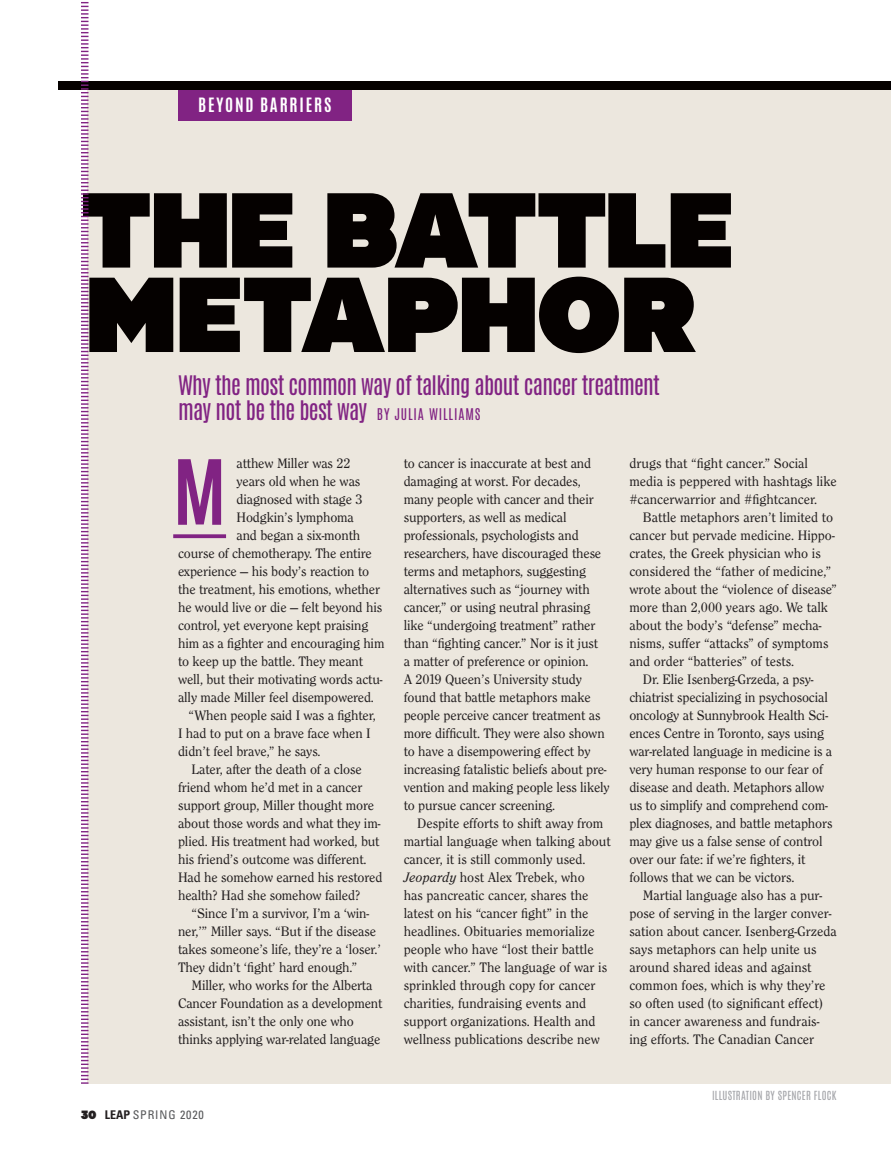
<style>
.page{position:relative;width:891px;height:1161px;background:#fff}
.page>*{position:absolute;margin:0;border:0;box-sizing:border-box;transform-origin:0 0}
.t1{font:106.2px/84.4px "Pepi Ultra";letter-spacing:-.005em;color:#050100}
.t2{font:700 76.35px "Antonio";color:#812383}
.t3{font:22.5px/25.5px "Antonio";letter-spacing:-.03em;color:#812383}
.t4{font:700 16.5px "Antonio";letter-spacing:.11em;color:#fff}
.t5{font:14.25px/18px "Clearface";letter-spacing:-.01em;color:#231f20}
.t6{font:condensed 12px "Univers";letter-spacing:.07em;color:#57585a}
.t7{font:10.5px "Antonio";letter-spacing:.02em;color:#a5a6aa}
.s1{font-size:13.5px}
.s2{font-family:"Pepi Ultra";font-stretch:normal;color:#231f20}
.s3{font-weight:700;color:#231f20}
.s4{font-style:italic}
</style>
<div class="page">
<div style="left:87px;top:81px;width:804px;height:1003px;background:#ece7de"></div>
<div style="left:179px;top:84px;width:173px;height:37px;background:#812383"></div>
<svg style="left:173px;top:534px;width:53px;height:4px"></svg>
<div style="left:58px;top:81px;width:833px;height:8px;background:#050100"></div>
<svg style="left:80px;top:2px;width:10px;height:1082px"></svg>
<p class="t4" style="left:198px;top:93px;width:135px">BEYOND BARRIERS</p>
<h1 class="t1" style="left:85px;top:185px;width:650px">THE BATTLE<br>METAPHOR</h1>
<h3 class="t3" style="left:178px;top:372px;width:483px">Why the most common way of talking about cancer treatment may not be the best way <span class="s1">BY JULIA WILLIAMS</span></h3>
<p class="t5" style="left:237px;top:455px;width:116px">atthew Miller was 22</p>
<p class="t5" style="left:237px;top:473px;width:125px">years old when he was</p>
<p class="t5" style="left:237px;top:491px;width:127px">diagnosed with stage 3</p>
<p class="t5" style="left:237px;top:509px;width:119px">Hodgkin’s lymphoma</p>
<p class="t5" style="left:237px;top:527px;width:125px">and began a six-month</p>
<p class="t5" style="left:178px;top:545px;width:195px">course of chemotherapy. The entire</p>
<p class="t5" style="left:178px;top:563px;width:193px">experience — his body’s reaction to</p>
<p class="t5" style="left:178px;top:581px;width:204px">the treatment, his emotions, whether</p>
<p class="t5" style="left:178px;top:599px;width:206px">he would live or die — felt beyond his</p>
<p class="t5" style="left:178px;top:617px;width:192px">control, yet everyone kept praising</p>
<p class="t5" style="left:178px;top:635px;width:208px">him as a fighter and encouraging him</p>
<p class="t5" style="left:178px;top:653px;width:187px">to keep up the battle. They meant</p>
<p class="t5" style="left:178px;top:671px;width:206px">well, but their motivating words actu-</p>
<p class="t5" style="left:178px;top:689px;width:197px">ally made Miller feel disempowered.</p>
<p class="t5" style="left:189px;top:707px;width:189px">“When people said I was a fighter,</p>
<p class="t5" style="left:178px;top:725px;width:194px">I had to put on a brave face when I</p>
<p class="t5" style="left:178px;top:743px;width:144px">didn’t feel brave,” he says.</p>
<p class="t5" style="left:192px;top:761px;width:172px">Later, after the death of a close</p>
<p class="t5" style="left:178px;top:779px;width:186px">friend whom he’d met in a cancer</p>
<p class="t5" style="left:178px;top:797px;width:197px">support group, Miller thought more</p>
<p class="t5" style="left:178px;top:815px;width:204px">about those words and what they im-</p>
<p class="t5" style="left:178px;top:833px;width:203px">plied. His treatment had worked, but</p>
<p class="t5" style="left:178px;top:851px;width:190px">his friend’s outcome was different.</p>
<p class="t5" style="left:178px;top:869px;width:206px">Had he somehow earned his restored</p>
<p class="t5" style="left:178px;top:887px;width:184px">health? Had she somehow failed?</p>
<p class="t5" style="left:192px;top:905px;width:179px">“Since I’m a survivor, I’m a ‘win-</p>
<p class="t5" style="left:178px;top:923px;width:199px">ner,’” Miller says. “But if the disease</p>
<p class="t5" style="left:178px;top:941px;width:204px">takes someone’s life, they’re a ‘loser.’</p>
<p class="t5" style="left:178px;top:959px;width:181px">They didn’t ‘fight’ hard enough.”</p>
<p class="t5" style="left:192px;top:977px;width:182px">Miller, who works for the Alberta</p>
<p class="t5" style="left:178px;top:995px;width:206px">Cancer Foundation as a development</p>
<p class="t5" style="left:178px;top:1013px;width:177px">assistant, isn’t the only one who</p>
<p class="t5" style="left:178px;top:1031px;width:204px">thinks applying war-related language</p>
<h2 class="t2" style="left:173px;top:434px;width:54px">M</h2>
<p class="t6" style="left:81px;top:1108px;width:124px"><span class="s2">30</span> <span class="s3">LEAP</span> SPRING 2020</p>
<p class="t5" style="left:404px;top:455px;width:208px">to cancer is inaccurate at best and damaging at worst. For decades, many people with cancer and their supporters, as well as medical professionals, psychologists and researchers, have discouraged these terms and metaphors, suggesting alternatives such as “journey with cancer,” or using neutral phrasing like “undergoing treatment” rather than “fighting cancer.” Nor is it just<br>a matter of preference or opinion.<br>A 2019 Queen’s University study found that battle metaphors make people perceive cancer treatment as more difficult. They were also shown to have a disempowering effect by increasing fatalistic beliefs about pre&shy;vention and making people less likely to pursue cancer screening.</p>
<p class="t5" style="left:404px;top:815px;width:209px;text-indent:13px">Despite efforts to shift away from martial language when talking about cancer, it is still commonly used.<br><span class="s4">Jeopardy</span> host Alex Trebek, who<br>has pancreatic cancer, shares the latest on his “cancer fight” in the headlines. Obituaries memorialize people who have “lost their battle with cancer.” The language of war is sprinkled through copy for cancer charities, fundraising events and support organizations. Health and wellness publications describe new</p>
<p class="t5" style="left:629px;top:455px;width:209px">drugs that “fight cancer.” Social media is peppered with hashtags like #cancerwarrior and #fightcancer.</p>
<p class="t5" style="left:643px;top:509px;width:192px">Battle metaphors aren’t limited to</p>
<p class="t5" style="left:629px;top:527px;width:207px">cancer but pervade medicine. Hippo-</p>
<p class="t5" style="left:629px;top:545px;width:193px">crates, the Greek physician who is</p>
<p class="t5" style="left:629px;top:563px;width:204px">considered the “father of medicine,”</p>
<p class="t5" style="left:629px;top:581px;width:209px">wrote about the “violence of disease”</p>
<p class="t5" style="left:629px;top:599px;width:200px">more than 2,000 years ago. We talk</p>
<p class="t5" style="left:629px;top:617px;width:194px">about the body’s “defense” mecha-</p>
<p class="t5" style="left:629px;top:635px;width:201px">nisms, suffer “attacks” of symptoms</p>
<p class="t5" style="left:629px;top:653px;width:166px">and order “batteries” of tests.</p>
<p class="t5" style="left:643px;top:671px;width:172px">Dr. Elie Isenberg-Grzeda, a psy-</p>
<p class="t5" style="left:629px;top:689px;width:200px">chiatrist specializing in psychosocial</p>
<p class="t5" style="left:629px;top:707px;width:200px">oncology at Sunnybrook Health Sci-</p>
<p class="t5" style="left:629px;top:725px;width:196px">ences Centre in Toronto, says using</p>
<p class="t5" style="left:629px;top:743px;width:204px">war-related language in medicine is a</p>
<p class="t5" style="left:629px;top:761px;width:195px">very human response to our fear of</p>
<p class="t5" style="left:629px;top:779px;width:197px">disease and death. Metaphors allow</p>
<p class="t5" style="left:629px;top:797px;width:200px">us to simplify and comprehend com-</p>
<p class="t5" style="left:629px;top:815px;width:205px">plex diagnoses, and battle metaphors</p>
<p class="t5" style="left:629px;top:833px;width:195px">may give us a false sense of control</p>
<p class="t5" style="left:629px;top:851px;width:178px">over our fate: if we’re fighters, it</p>
<p class="t5" style="left:629px;top:869px;width:167px">follows that we can be victors.</p>
<p class="t5" style="left:643px;top:887px;width:181px">Martial language also has a pur-</p>
<p class="t5" style="left:629px;top:905px;width:204px">pose of serving in the larger conver-</p>
<p class="t5" style="left:629px;top:923px;width:209px">sation about cancer. Isenberg-Grzeda</p>
<p class="t5" style="left:629px;top:941px;width:189px">says metaphors can help unite us</p>
<p class="t5" style="left:629px;top:959px;width:184px">around shared ideas and against</p>
<p class="t5" style="left:629px;top:977px;width:198px">common foes, which is why they’re</p>
<p class="t5" style="left:629px;top:995px;width:195px">so often used (to significant effect)</p>
<p class="t5" style="left:629px;top:1013px;width:192px">in cancer awareness and fundrais-</p>
<p class="t5" style="left:629px;top:1031px;width:186px">ing efforts. The Canadian Cancer</p>
<p class="t7" style="left:712px;top:1088px;width:126px">ILLUSTRATION BY SPENCER FLOCK</p>
</div>
